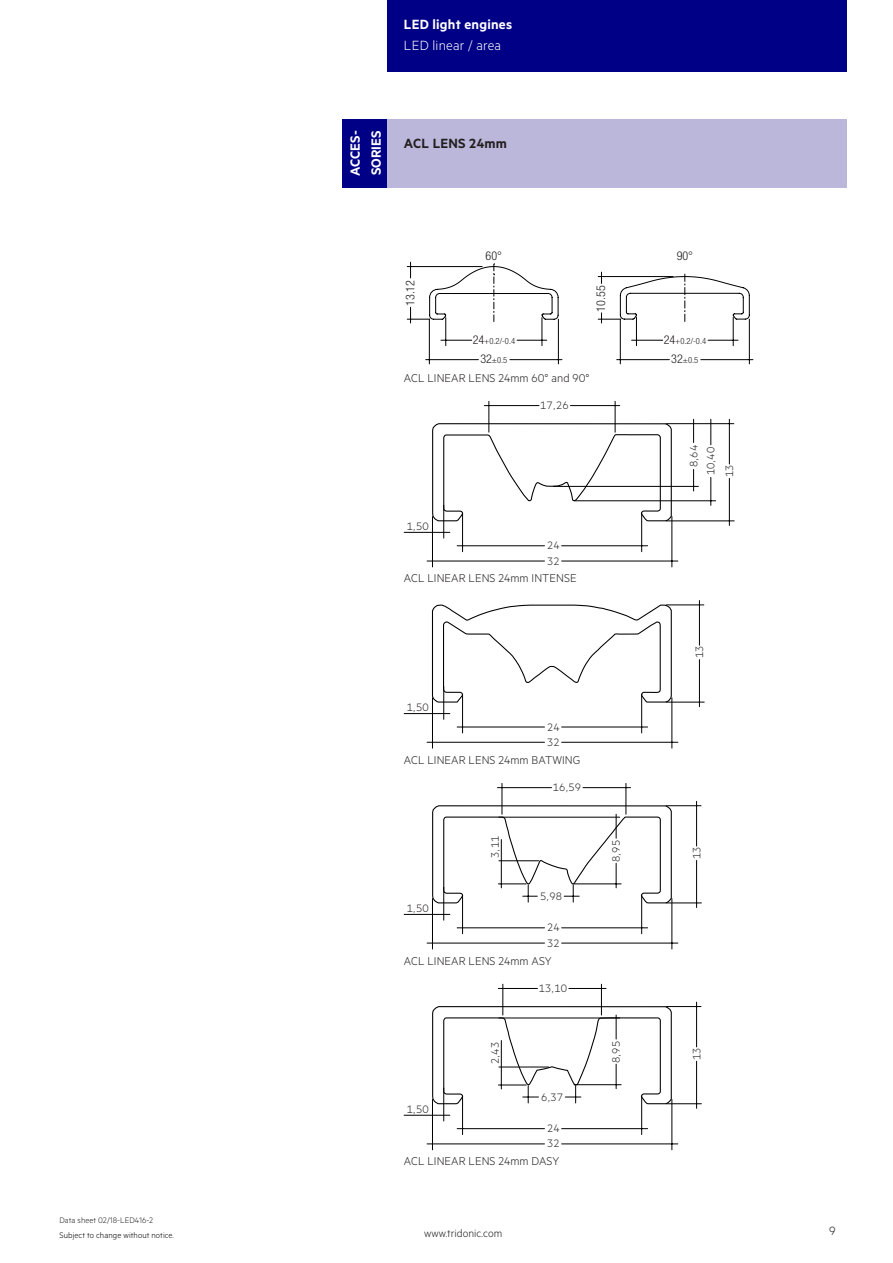
<style>
.page{position:relative;width:893px;height:1263px;background:#fff}
.page>*{position:absolute;margin:0;border:0;box-sizing:border-box;transform-origin:0 0}
.t1{font:600 15px/21.3px "Metric";letter-spacing:.015em;color:#fff}
.t2{font:300 15px "Metric";letter-spacing:.015em;color:#fff}
.t3{font:600 15px "Metric";letter-spacing:.015em;color:#231f20}
.t4{font:300 13.5px "Metric";color:#231f20}
.t5{font:300 12.75px "Metric";letter-spacing:.005em;color:#231f20}
.t6{font:12.15px/15.3px "Tridonic Metric Print Light";color:#231f20}
.t7{font:300 condensed 12.15px "Helvetica Neue LTW1 G";color:#231f20}
.t8{font:300 12px "Metric";letter-spacing:.005em;color:#231f20}
.t9{font:300 9px "Metric";letter-spacing:.01em;color:#000}
.t10{font:300 9px "Metric";letter-spacing:.005em;color:#231f20}
.t11{font:300 condensed 8.55px "Helvetica Neue LTW1 G";color:#231f20}
.s1{font-size:12.15px}
</style>
<div class="page">
<div style="left:387px;top:0;width:459px;height:72px;background:#000087"></div>
<div style="left:387px;top:119px;width:459px;height:68px;background:#bbb7da"></div>
<div style="left:342px;top:119px;width:45px;height:68px;background:#000087"></div>
<hr style="left:510px;top:359px;width:52px;height:1px;background:#000001">
<hr style="left:426px;top:359px;width:52px;height:1px;background:#000001">
<hr style="left:429px;top:319px;width:1px;height:45px;background:#000001">
<svg style="left:407px;top:262px;width:152px;height:84px"></svg>
<hr style="left:558px;top:319px;width:1px;height:45px;background:#000001">
<hr style="left:701px;top:359px;width:52px;height:1px;background:#000001">
<hr style="left:617px;top:359px;width:52px;height:1px;background:#000001">
<hr style="left:620px;top:319px;width:1px;height:45px;background:#000001">
<svg style="left:598px;top:272px;width:152px;height:74px"></svg>
<hr style="left:749px;top:319px;width:1px;height:45px;background:#000001">
<hr style="left:615px;top:401px;width:1px;height:31px;background:#000001">
<hr style="left:489px;top:401px;width:1px;height:31px;background:#000001">
<hr style="left:570px;top:405px;width:50px;height:1px;background:#000001">
<hr style="left:484px;top:405px;width:55px;height:1px;background:#000001">
<hr style="left:641px;top:513px;width:1px;height:39px;background:#000001">
<hr style="left:462px;top:513px;width:1px;height:39px;background:#000001">
<hr style="left:562px;top:545px;width:86px;height:1px;background:#000001">
<hr style="left:457px;top:545px;width:87px;height:1px;background:#000001">
<hr style="left:672px;top:516px;width:1px;height:51px;background:#000001">
<hr style="left:432px;top:516px;width:1px;height:51px;background:#000001">
<hr style="left:443px;top:505px;width:1px;height:33px;background:#000001">
<hr style="left:562px;top:561px;width:116px;height:1px;background:#000001">
<hr style="left:427px;top:561px;width:117px;height:1px;background:#000001">
<hr style="left:729px;top:419px;width:1px;height:45px;background:#000001">
<hr style="left:729px;top:478px;width:1px;height:47px;background:#000001">
<hr style="left:666px;top:423px;width:68px;height:1px;background:#000001">
<hr style="left:666px;top:521px;width:68px;height:1px;background:#000001">
<svg style="left:693px;top:419px;width:1px;height:23px"></svg>
<svg style="left:693px;top:469px;width:1px;height:22px"></svg>
<hr style="left:553px;top:486px;width:145px;height:1px;background:#000001">
<svg style="left:711px;top:419px;width:1px;height:26px"></svg>
<svg style="left:711px;top:477px;width:1px;height:28px"></svg>
<hr style="left:574px;top:500px;width:142px;height:1px;background:#000001">
<hr style="left:404px;top:532px;width:46px;height:1px;background:#000001">
<svg style="left:432px;top:422px;width:240px;height:100px"></svg>
<hr style="left:641px;top:694px;width:1px;height:39px;background:#000001">
<hr style="left:462px;top:694px;width:1px;height:39px;background:#000001">
<hr style="left:562px;top:727px;width:86px;height:1px;background:#000001">
<hr style="left:457px;top:727px;width:87px;height:1px;background:#000001">
<hr style="left:672px;top:698px;width:1px;height:50px;background:#000001">
<hr style="left:432px;top:698px;width:1px;height:50px;background:#000001">
<hr style="left:443px;top:686px;width:1px;height:33px;background:#000001">
<hr style="left:562px;top:742px;width:116px;height:1px;background:#000001">
<hr style="left:427px;top:742px;width:117px;height:1px;background:#000001">
<hr style="left:699px;top:600px;width:1px;height:45px;background:#000001">
<hr style="left:699px;top:660px;width:1px;height:47px;background:#000001">
<hr style="left:666px;top:605px;width:38px;height:1px;background:#000001">
<hr style="left:666px;top:702px;width:38px;height:1px;background:#000001">
<hr style="left:404px;top:713px;width:46px;height:1px;background:#000001">
<svg style="left:431px;top:604px;width:241px;height:99px"></svg>
<hr style="left:626px;top:783px;width:1px;height:31px;background:#000001">
<hr style="left:502px;top:783px;width:1px;height:31px;background:#000001">
<hr style="left:583px;top:787px;width:48px;height:1px;background:#000001">
<hr style="left:497px;top:787px;width:55px;height:1px;background:#000001">
<hr style="left:641px;top:895px;width:1px;height:39px;background:#000001">
<hr style="left:462px;top:895px;width:1px;height:39px;background:#000001">
<hr style="left:562px;top:927px;width:86px;height:1px;background:#000001">
<hr style="left:457px;top:927px;width:87px;height:1px;background:#000001">
<hr style="left:672px;top:899px;width:1px;height:50px;background:#000001">
<hr style="left:432px;top:899px;width:1px;height:50px;background:#000001">
<hr style="left:443px;top:887px;width:1px;height:33px;background:#000001">
<hr style="left:562px;top:943px;width:116px;height:1px;background:#000001">
<hr style="left:427px;top:943px;width:117px;height:1px;background:#000001">
<hr style="left:696px;top:801px;width:1px;height:45px;background:#000001">
<hr style="left:696px;top:860px;width:1px;height:47px;background:#000001">
<hr style="left:666px;top:805px;width:35px;height:1px;background:#000001">
<hr style="left:666px;top:903px;width:35px;height:1px;background:#000001">
<svg style="left:432px;top:804px;width:240px;height:100px"></svg>
<hr style="left:574px;top:884px;width:47px;height:1px;background:#000001">
<hr style="left:499px;top:860px;width:40px;height:1px;background:#000001">
<hr style="left:499px;top:817px;width:121px;height:1px;background:#000001">
<hr style="left:404px;top:914px;width:46px;height:1px;background:#000001">
<hr style="left:601px;top:984px;width:1px;height:31px;background:#000001">
<hr style="left:503px;top:984px;width:1px;height:31px;background:#000001">
<hr style="left:569px;top:988px;width:37px;height:1px;background:#000001">
<hr style="left:498px;top:988px;width:39px;height:1px;background:#000001">
<hr style="left:641px;top:1096px;width:1px;height:38px;background:#000001">
<hr style="left:462px;top:1096px;width:1px;height:38px;background:#000001">
<hr style="left:562px;top:1128px;width:86px;height:1px;background:#000001">
<hr style="left:457px;top:1128px;width:87px;height:1px;background:#000001">
<hr style="left:672px;top:1099px;width:1px;height:51px;background:#000001">
<hr style="left:432px;top:1099px;width:1px;height:51px;background:#000001">
<hr style="left:443px;top:1088px;width:1px;height:33px;background:#000001">
<hr style="left:562px;top:1144px;width:116px;height:1px;background:#000001">
<hr style="left:427px;top:1144px;width:117px;height:1px;background:#000001">
<hr style="left:696px;top:1002px;width:1px;height:45px;background:#000001">
<hr style="left:696px;top:1061px;width:1px;height:47px;background:#000001">
<hr style="left:666px;top:1006px;width:35px;height:1px;background:#000001">
<hr style="left:666px;top:1103px;width:35px;height:1px;background:#000001">
<svg style="left:432px;top:1005px;width:240px;height:100px"></svg>
<hr style="left:574px;top:1084px;width:47px;height:1px;background:#000001">
<hr style="left:499px;top:1067px;width:50px;height:1px;background:#000001">
<hr style="left:499px;top:1018px;width:121px;height:1px;background:#000001">
<hr style="left:404px;top:1115px;width:46px;height:1px;background:#000001">
<p class="t10" style="left:60px;top:1215px;width:95px">Data sheet 02/18-LED416-2</p>
<p class="t1" style="left:404px;top:13px;width:110px">LED light engines</p>
<p class="t2" style="left:404px;top:37px;width:99px">LED linear / area</p>
<p class="t1" style="left:344px;top:176px;width:47px;rotate:-90deg">ACCES-<br>SORIES</p>
<p class="t3" style="left:404px;top:134px;width:105px">ACL LENS 24mm</p>
<p class="t7" style="left:403px;top:306px;width:28px;rotate:-90deg">13.12</p>
<p class="t7" style="left:486px;top:248px;width:18px">60°</p>
<p class="t7" style="left:677px;top:248px;width:18px">90°</p>
<p class="t11" style="left:473px;top:336px;width:44px"><span class="s1">24</span>+0.2/-0.4</p>
<p class="t11" style="left:480px;top:355px;width:29px"><span class="s1">32</span>±0.5</p>
<p class="t7" style="left:594px;top:312px;width:28px;rotate:-90deg">10.55</p>
<p class="t11" style="left:664px;top:336px;width:44px"><span class="s1">24</span>+0.2/-0.4</p>
<p class="t11" style="left:671px;top:355px;width:29px"><span class="s1">32</span>±0.5</p>
<p class="t5" style="left:404px;top:370px;width:187px">ACL LINEAR LENS 24mm 60° and 90°</p>
<p class="t6" style="left:540px;top:397px;width:30px">17,26</p>
<p class="t6" style="left:685px;top:475px;width:32px;line-height:17.2px;text-align:right;rotate:-90deg">8,64<br>10,40</p>
<p class="t6" style="left:721px;top:477px;width:14px;rotate:-90deg">13</p>
<p class="t6" style="left:407px;top:518px;width:24px">1,50</p>
<p class="t6" style="left:547px;top:537px;width:14px">24<br>32</p>
<p class="t5" style="left:404px;top:571px;width:174px">ACL LINEAR LENS 24mm INTENSE</p>
<p class="t6" style="left:407px;top:699px;width:24px">1,50</p>
<p class="t6" style="left:547px;top:719px;width:14px">24<br>32</p>
<p class="t5" style="left:404px;top:752px;width:178px">ACL LINEAR LENS 24mm BATWING</p>
<p class="t6" style="left:553px;top:779px;width:30px">16,59</p>
<p class="t6" style="left:691px;top:658px;width:14px;rotate:-90deg">13</p>
<p class="t6" style="left:407px;top:900px;width:24px">1,50</p>
<p class="t6" style="left:487px;top:858px;width:24px;rotate:-90deg">3,11</p>
<p class="t6" style="left:608px;top:862px;width:24px;rotate:-90deg">8,95</p>
<p class="t6" style="left:688px;top:859px;width:14px;rotate:-90deg">13</p>
<p class="t6" style="left:540px;top:888px;width:24px">5,98</p>
<p class="t6" style="left:547px;top:919px;width:14px">24<br>32</p>
<p class="t5" style="left:404px;top:953px;width:149px">ACL LINEAR LENS 24mm ASY</p>
<p class="t6" style="left:539px;top:980px;width:30px">13,10</p>
<p class="t6" style="left:407px;top:1101px;width:24px">1,50</p>
<p class="t6" style="left:487px;top:1064px;width:24px;rotate:-90deg">2,43</p>
<p class="t6" style="left:608px;top:1063px;width:24px;rotate:-90deg">8,95</p>
<p class="t6" style="left:541px;top:1089px;width:24px">6,37</p>
<p class="t6" style="left:547px;top:1120px;width:14px">24<br>32</p>
<p class="t5" style="left:404px;top:1154px;width:157px">ACL LINEAR LENS 24mm DASY</p>
<p class="t6" style="left:688px;top:1060px;width:14px;rotate:-90deg">13</p>
<p class="t9" style="left:60px;top:1229px;width:116px">Subject to change without notice.</p>
<p class="t8" style="left:424px;top:1227px;width:80px">www.tridonic.com</p>
<p class="t4" style="left:829px;top:1223px;width:8px">9</p>
</div>
